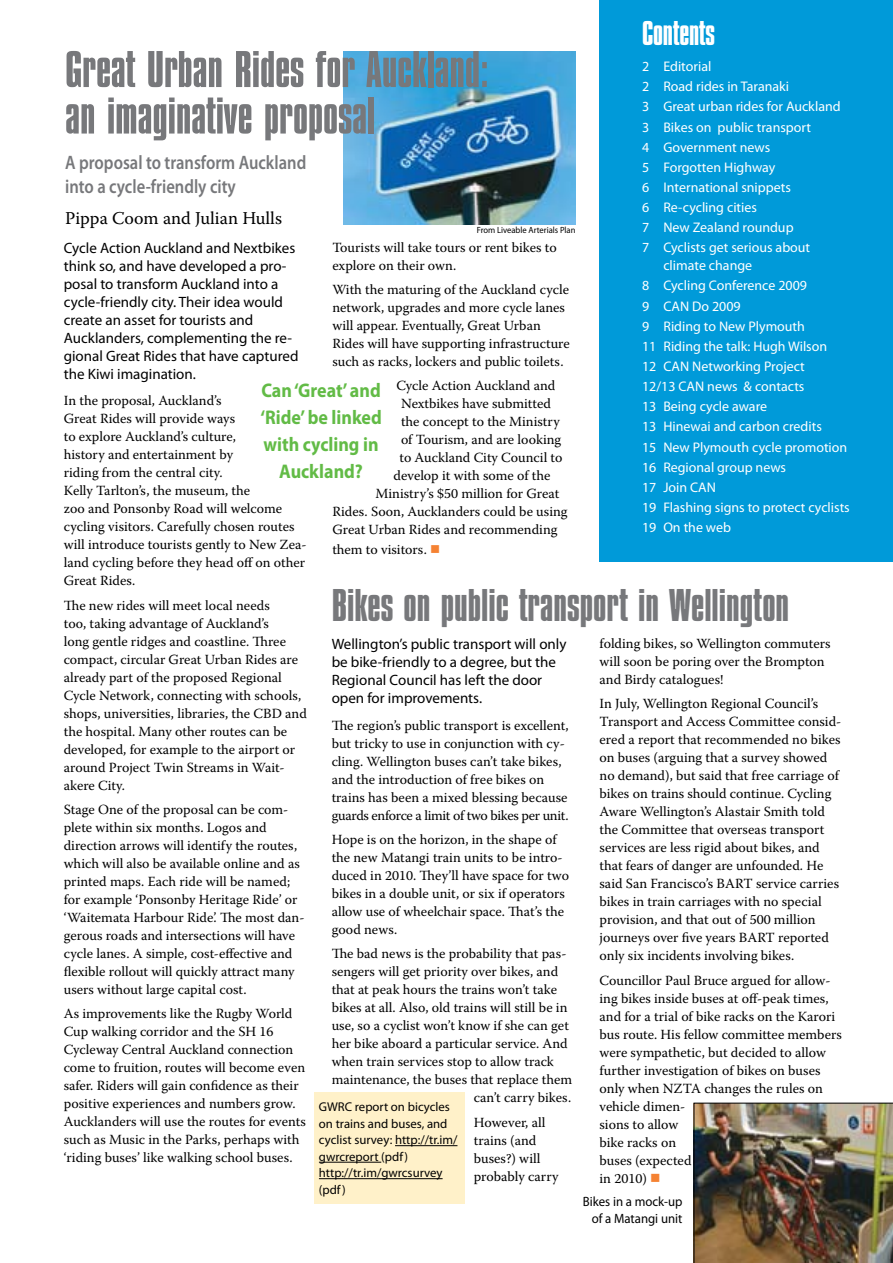
<style>
.page{position:relative;width:893px;height:1263px;background:#fff}
.page>*{position:absolute;margin:0;border:0;box-sizing:border-box;transform-origin:0 0}
.t1{font:54px/46.5px "Compacta LT";color:#77787b}
.t2{font:48px "Compacta LT";color:#77787b}
.t3{font:36px "Compacta LT";letter-spacing:-.005em;color:#fff}
.t4{font:700 19.8px/27px "Myriad Pro";color:#62bb46;text-align:center;scale:.91 1}
.t5{font:600 19.5px/24px "Myriad Pro";color:#77787b;scale:.85 1}
.t6{font:18px "Warnock Pro";color:#000}
.t7{font:15px/18px "Myriad Pro";color:#000}
.t8{font:13.95px/18px "Warnock Pro";color:#000}
.t9{font:13.95px/20.1px "Myriad Pro";color:#fff}
.t10{font:13.5px/16.5px "Myriad Pro";color:#000;text-align:right;scale:.95 1}
.t11{font:12.75px/16.5px "Myriad Pro";color:#000}
.t12{font:9px "Myriad Pro";color:#000;scale:.95 1}
.s1{color:#f58233}
</style>
<div class="page">
<img style="left:694px;top:1103px;width:199px;height:160px">
<div style="left:600px;top:0;width:293px;height:561px;background:#009ad9"></div>
<img style="left:343px;top:51px;width:232px;height:174px">
<div style="left:315px;top:1092px;width:150px;height:112px;background:#fff1c9"></div>
<hr style="left:395px;top:1145px;width:62px;height:1px;background:#000">
<hr style="left:319px;top:1162px;width:62px;height:1px;background:#000">
<hr style="left:319px;top:1178px;width:124px;height:1px;background:#000">
<h3 class="t3" style="left:642px;top:14px;width:74px">Contents</h3>
<p class="t9" style="left:642px;top:57px;width:200px">2 Editorial<br>2 Road rides in Taranaki<br>3 Great urban rides for Auckland<br>3 Bikes on public transport<br>4 Government news<br>5 Forgotten Highway<br>6 International snippets<br>6 Re-cycling cities<br>7 New Zealand roundup<br>7 Cyclists get serious about</p>
<p class="t9" style="left:642px;top:256px;width:209px;text-indent:21px">climate change<br>8 Cycling Conference 2009<br>9 CAN Do 2009<br>9 Riding to New Plymouth<br>11 Riding the talk: Hugh Wilson<br>12 CAN Networking Project<br>12/13 CAN news &amp; contacts<br>13 Being cycle aware<br>13 Hinewai and carbon credits<br>15 New Plymouth cycle promotion<br>16 Regional group news<br>17 Join CAN<br>19 Flashing signs to protect cyclists<br>19 On the web</p>
<h1 class="t1" style="left:65px;top:46px;width:425px">Great Urban Rides for Auckland: an imaginative proposal</h1>
<h3 class="t5" style="left:65px;top:151px;width:285px">A proposal to transform Auckland into a cycle-friendly city</h3>
<p class="t6" style="left:65px;top:208px;width:218px">Pippa Coom and Julian Hulls</p>
<p class="t12" style="left:477px;top:225px;width:105px">From Liveable Arterials Plan</p>
<p class="t8" style="left:332px;top:238px;width:226px">Tourists will take tours or rent bikes to explore on their own.</p>
<p class="t8" style="left:332px;top:280px;width:239px">With the maturing of the Auckland cycle network, upgrades and more cycle lanes will appear. Eventually, Great Urban Rides will have supporting infrastructure such as racks, lockers and public toilets.</p>
<p class="t8" style="left:396px;top:377px;width:160px">Cycle Action Auckland and</p>
<p class="t8" style="left:401px;top:395px;width:152px">Nextbikes have submitted</p>
<p class="t8" style="left:401px;top:413px;width:160px">the concept to the Ministry</p>
<p class="t8" style="left:401px;top:431px;width:162px">of Tourism, and are looking</p>
<p class="t8" style="left:399px;top:449px;width:164px">to Auckland City Council to</p>
<p class="t8" style="left:393px;top:467px;width:159px">develop it with some of the</p>
<p class="t8" style="left:375px;top:485px;width:185px">Ministry’s $50 million for Great</p>
<p class="t8" style="left:332px;top:503px;width:237px">Rides. Soon, Aucklanders could be using</p>
<p class="t8" style="left:332px;top:521px;width:227px">Great Urban Rides and recommending</p>
<p class="t8" style="left:332px;top:540px;width:109px">them to visitors. <span class="s1">■</span></p>
<p class="t7" style="left:64px;top:239px;width:236px">Cycle Action Auckland and Nextbikes think so, and have developed a pro&shy;posal to transform Auckland into a cycle-friendly city. Their idea would create an asset for tourists and Aucklanders, complementing the re&shy;gional Great Rides that have captured the Kiwi imagination.</p>
<p class="t8" style="left:64px;top:391px;width:244px">In the proposal, Auckland’s<br>Great Rides will provide ways<br>to explore Auckland’s culture,<br>history and entertainment by<br>riding from the central city.<br>Kelly Tarlton’s, the museum, the<br>zoo and Ponsonby Road will welcome cycling visitors. Carefully chosen routes will introduce tourists gently to New Zea&shy;land cycling before they head off on other<br>Great Rides.</p>
<p class="t8" style="left:64px;top:596px;width:245px">The new rides will meet local needs<br>too, taking advantage of Auckland’s<br>long gentle ridges and coastline. Three compact, circular Great Urban Rides are already part of the proposed Regional Cycle Network, connecting with schools, shops, universities, libraries, the CBD and the hospital. Many other routes can be developed, for example to the airport or around Project Twin Streams in Wait&shy;akere City.</p>
<p class="t8" style="left:64px;top:800px;width:242px">Stage One of the proposal can be com&shy;plete within six months. Logos and direction arrows will identify the routes, which will also be available online and as printed maps. Each ride will be named; for example ‘Ponsonby Heritage Ride’ or ‘Waitemata Harbour Ride’. The most dan&shy;gerous roads and intersections will have cycle lanes. A simple, cost-effective and flexible rollout will quickly attract many users without large capital cost.</p>
<p class="t8" style="left:64px;top:1004px;width:244px">As improvements like the Rugby World Cup walking corridor and the SH 16<br>Cycleway Central Auckland connection come to fruition, routes will become even safer. Riders will gain confidence as their positive experiences and numbers grow.<br>Aucklanders will use the routes for events such as Music in the Parks, perhaps with ‘riding buses’ like walking school buses.</p>
<h3 class="t4" style="left:260px;top:377px;width:135px">Can ‘Great’ and ‘Ride’ be linked with cycling in<br>Auckland?</h3>
<h2 class="t2" style="left:332px;top:580px;width:459px">Bikes on public transport in Wellington</h2>
<p class="t7" style="left:332px;top:635px;width:236px">Wellington’s public transport will only be bike-friendly to a degree, but the Regional Council has left the door open for improvements.</p>
<p class="t8" style="left:332px;top:716px;width:239px">The region’s public transport is excellent, but tricky to use in conjunction with cy&shy;cling. Wellington buses can’t take bikes, and the introduction of free bikes on trains has been a mixed blessing because guards enforce a limit of two bikes per unit.</p>
<p class="t8" style="left:332px;top:830px;width:239px">Hope is on the horizon, in the shape of the new Matangi train units to be intro&shy;duced in 2010. They’ll have space for two bikes in a double unit, or six if operators allow use of wheelchair space. That’s the good news.</p>
<p class="t8" style="left:332px;top:944px;width:236px">The bad news is the probability that pas-</p>
<p class="t8" style="left:332px;top:962px;width:228px">sengers will get priority over bikes, and</p>
<p class="t8" style="left:332px;top:980px;width:227px">that at peak hours the trains won’t take</p>
<p class="t8" style="left:332px;top:998px;width:237px">bikes at all. Also, old trains will still be in</p>
<p class="t8" style="left:332px;top:1016px;width:239px">use, so a cyclist won’t know if she can get</p>
<p class="t8" style="left:332px;top:1034px;width:238px">her bike aboard a particular service. And</p>
<p class="t8" style="left:332px;top:1052px;width:224px">when train services stop to allow track</p>
<p class="t8" style="left:332px;top:1070px;width:242px">maintenance, the buses that replace them</p>
<p class="t8" style="left:474px;top:1088px;width:99px">can’t carry bikes.</p>
<p class="t8" style="left:474px;top:1113px;width:86px">However, all trains (and buses?) will probably carry</p>
<p class="t8" style="left:600px;top:634px;width:232px">folding bikes, so Wellington commuters will soon be poring over the Brompton and Birdy catalogues!</p>
<p class="t8" style="left:600px;top:695px;width:243px">In July, Wellington Regional Council’s Transport and Access Committee consid&shy;ered a report that recommended no bikes on buses (arguing that a survey showed no demand), but said that free carriage of bikes on trains should continue. Cycling Aware Wellington’s Alastair Smith told the Committee that overseas transport services are less rigid about bikes, and that fears of danger are unfounded. He said San Francisco’s BART service carries bikes in train carriages with no special provision, and that out of 500 million journeys over five years BART reported only six incidents involving bikes.</p>
<p class="t8" style="left:600px;top:971px;width:244px">Councillor Paul Bruce argued for allow&shy;ing bikes inside buses at off-peak times, and for a trial of bike racks on the Karori bus route. His fellow committee members were sympathetic, but decided to allow further investigation of bikes on buses only when NZTA changes the rules on vehicle dimen-<br>sions to allow<br>bike racks on<br>buses (expected<br>in 2010) <span class="s1">■</span></p>
<p class="t11" style="left:319px;top:1099px;width:140px">GWRC report on bicycles on trains and buses, and cyclist survey: http://tr.im/ gwrcreport (pdf) http://tr.im/gwrcsurvey (pdf)</p>
<p class="t10" style="left:583px;top:1193px;width:106px">Bikes in a mock-up of a Matangi unit</p>
</div>
